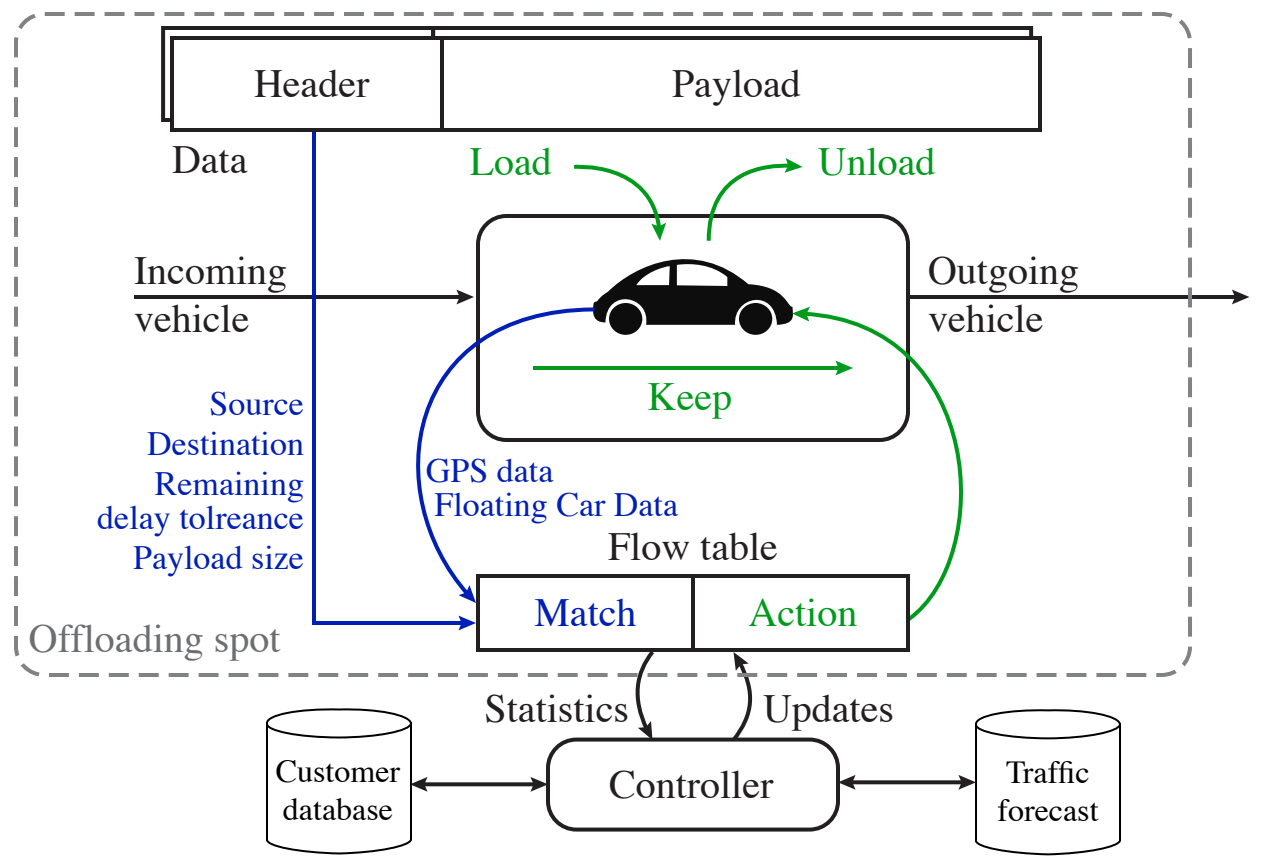
<style>
.page{position:relative;width:1266px;height:862px;background:#fff}
.page>*{position:absolute;margin:0;border:0;box-sizing:border-box;transform-origin:0 0}
.t1{font:40px/48px "Times";color:#231f20}
.t2{font:40px "Times";color:#009b1d}
.t3{font:40px "Times";color:#6d6e71}
.t4{font:40px "Times";color:#001fb5}
.t5{font:34px/40px "Times";color:#001fb5;text-align:justify}
.t6{font:32px/38.4px "Times";color:#000}
</style>
<div class="page">
<div style="left:739px;top:303px;width:33px;height:32px;background:#0d0d0e;border-radius:50%"></div>
<div style="left:609px;top:303px;width:33px;height:32px;background:#0d0d0e;border-radius:50%"></div>
<div style="left:476px;top:214px;width:434px;height:228px;border:4px solid #231f20;border-radius:28px"></div>
<hr style="left:533px;top:366px;width:308px;height:4px;background:#009b1d">
<hr style="left:134px;top:295px;width:328px;height:4px;background:#231f20">
<svg style="left:468px;top:294px;width:6px;height:6px"></svg>
<hr style="left:909px;top:295px;width:329px;height:4px;background:#231f20">
<svg style="left:1232px;top:290px;width:17px;height:14px"></svg>
<hr style="left:691px;top:576px;width:4px;height:74px;background:#231f20">
<svg style="left:468px;top:305px;width:129px;height:137px"></svg>
<svg style="left:468px;top:585px;width:8px;height:18px"></svg>
<svg style="left:312px;top:132px;width:156px;height:493px"></svg>
<svg style="left:458px;top:616px;width:18px;height:14px"></svg>
<svg style="left:800px;top:310px;width:163px;height:311px"></svg>
<svg style="left:570px;top:158px;width:240px;height:167px"></svg>
<svg style="left:728px;top:652px;width:27px;height:86px"></svg>
<svg style="left:632px;top:652px;width:26px;height:86px"></svg>
<svg style="left:428px;top:782px;width:102px;height:4px"></svg>
<svg style="left:530px;top:777px;width:16px;height:15px"></svg>
<div style="left:431px;top:26px;width:602px;height:96px;border:4px solid #231f20"></div>
<div style="left:161px;top:26px;width:274px;height:96px;border:4px solid #231f20"></div>
<div style="left:440px;top:36px;width:602px;height:96px;background:#fff;border:4px solid #231f20"></div>
<div style="left:170px;top:36px;width:274px;height:96px;background:#fff;border:4px solid #231f20"></div>
<svg style="left:266px;top:708px;width:162px;height:147px"></svg>
<svg style="left:856px;top:780px;width:102px;height:4px"></svg>
<svg style="left:840px;top:775px;width:16px;height:15px"></svg>
<svg style="left:958px;top:709px;width:163px;height:147px"></svg>
<div style="left:14px;top:12px;width:1178px;height:665px;border:4px dashed #808285;border-radius:28px"></div>
<div style="left:546px;top:738px;width:294px;height:94px;border:4px solid #231f20;border-radius:28px"></div>
<div style="left:476px;top:574px;width:434px;height:78px;border:4px solid #231f20"></div>
<p class="t1" style="left:254px;top:56px;width:117px">Header</p>
<p class="t1" style="left:672px;top:56px;width:130px">Payload</p>
<p class="t1" style="left:172px;top:132px;width:77px">Data</p>
<p class="t1" style="left:134px;top:243px;width:155px">Incoming vehicle</p>
<p class="t5" style="left:147px;top:381px;width:158px;text-indent:62px">Source Destination Remaining</p>
<p class="t5" style="left:97px;top:495px;width:208px;text-align:right">delay tolreance<br>Payload size</p>
<p class="t3" style="left:29px;top:601px;width:253px">Offloading spot</p>
<p class="t2" style="left:470px;top:124px;width:84px">Load</p>
<p class="t2" style="left:818px;top:124px;width:119px">Unload</p>
<p class="t2" style="left:648px;top:359px;width:86px">Keep</p>
<p class="t5" style="left:426px;top:451px;width:254px;line-height:34px">GPS data<br>Floating Car Data</p>
<p class="t1" style="left:608px;top:519px;width:171px">Flow table</p>
<p class="t4" style="left:534px;top:575px;width:104px">Match</p>
<p class="t2" style="left:749px;top:575px;width:110px">Action</p>
<p class="t1" style="left:485px;top:681px;width:146px">Statistics</p>
<p class="t1" style="left:763px;top:681px;width:133px">Updates</p>
<p class="t1" style="left:928px;top:243px;width:153px">Outgoing vehicle</p>
<p class="t6" style="left:276px;top:749px;width:126px">Customer database</p>
<p class="t6" style="left:997px;top:750px;width:103px">Traffic forecast</p>
<p class="t1" style="left:609px;top:757px;width:166px">Controller</p>
</div>
